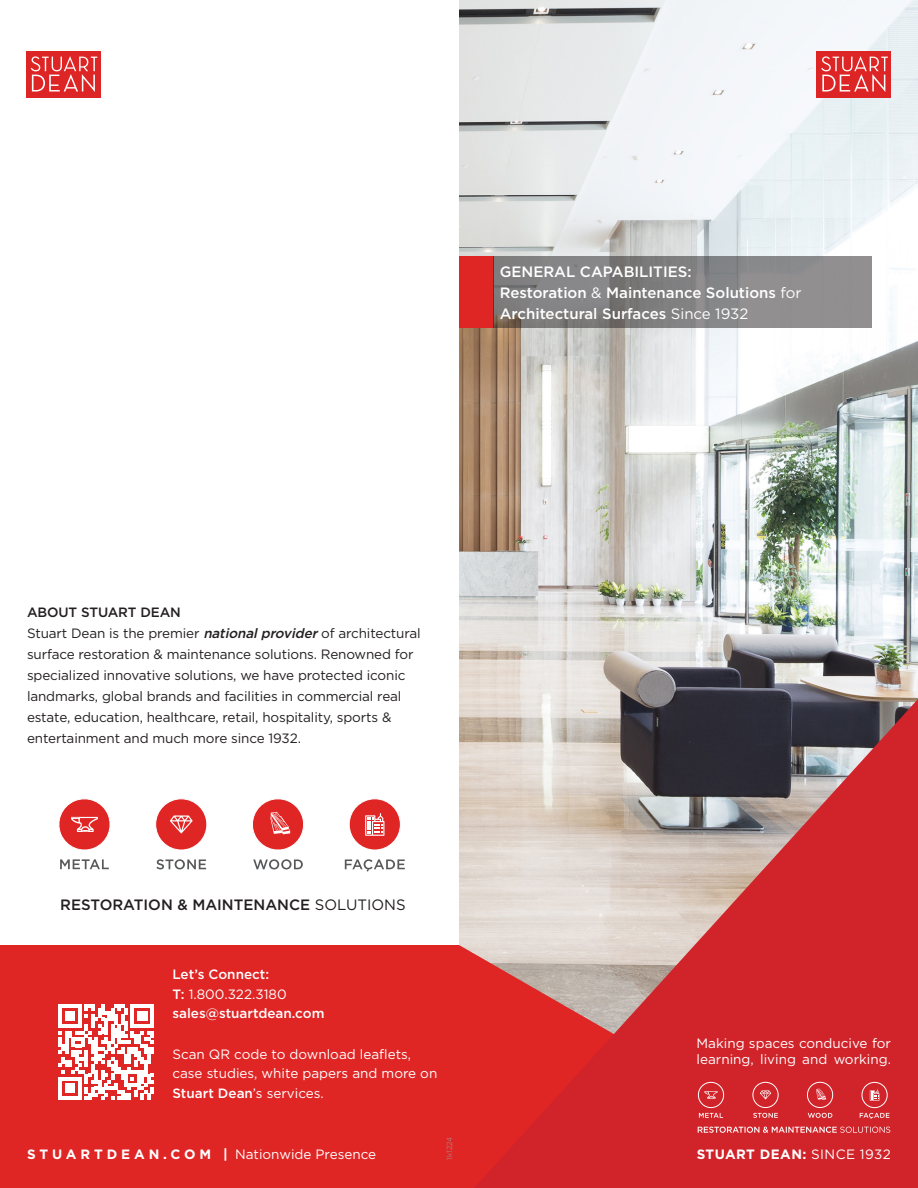
<style>
.page{position:relative;width:918px;height:1188px;background:#fff}
.page>*{position:absolute;margin:0;border:0;box-sizing:border-box;transform-origin:0 0}
.t1{font:500 15px/21px "Gotham";color:#fff}
.t2{font:500 15px "Gotham";color:#231f20}
.Number_Percentage{font:13.5px/21px "Gotham";letter-spacing:-.01em;color:#231f20}
.t3{font:13.5px/19.5px "Gotham";color:#fff}
.t4{font:500 13.5px/19.5px "Gotham";color:#fff}
.Header_Text{font:700 13.5px "Gotham";letter-spacing:.03em;color:#fff}
.Number_Percentage-2{font:500 13.5px "Gotham";letter-spacing:-.01em;color:#231f20}
.t5{font:300 7.5px "Gotham";color:#a3a1a1}
.s1{font-weight:400}
.s2{font-weight:500;font-style:italic}
.s3{font-weight:500}
.s4{font-weight:700}
</style>
<div class="page">
<img style="left:459px;top:0;width:459px;height:945px">
<div style="left:0;top:945px;width:474px;height:243px;background:#e02525"></div>
<svg style="left:474px;top:699px;width:444px;height:489px;background:#c25c5d"></svg>
<svg style="left:59px;top:1005px;width:95px;height:95px"></svg>
<div style="left:459px;top:256px;width:34px;height:72px;background:#e02525"></div>
<svg style="left:493px;top:256px;width:378px;height:72px;background:#858283"></svg>
<div style="left:817px;top:51px;width:74px;height:46px;background:#de2526"></div>
<svg style="left:821px;top:56px;width:67px;height:36px"></svg>
<div style="left:26px;top:51px;width:74px;height:46px;background:#de2526"></div>
<svg style="left:31px;top:56px;width:66px;height:36px"></svg>
<div style="left:156px;top:799px;width:51px;height:51px;background:#e02525;border-radius:50%"></div>
<div style="left:155px;top:798px;width:52px;height:52px;border:1px solid #fff;border-radius:50%"></div>
<svg style="left:170px;top:815px;width:23px;height:18px"></svg>
<svg style="left:156px;top:859px;width:50px;height:10px"></svg>
<svg style="left:252px;top:799px;width:52px;height:51px"></svg>
<svg style="left:253px;top:859px;width:50px;height:10px"></svg>
<div style="left:349px;top:799px;width:51px;height:51px;background:#e02525;border-radius:50%"></div>
<div style="left:349px;top:798px;width:52px;height:52px;border:1px solid #fff;border-radius:50%"></div>
<svg style="left:365px;top:813px;width:19px;height:23px"></svg>
<svg style="left:345px;top:859px;width:60px;height:13px"></svg>
<svg style="left:59px;top:799px;width:51px;height:70px"></svg>
<div style="left:753px;top:1082px;width:25px;height:26px;border:1px solid #fff;border-radius:50%"></div>
<svg style="left:760px;top:1090px;width:11px;height:9px"></svg>
<svg style="left:753px;top:1113px;width:25px;height:5px"></svg>
<svg style="left:806px;top:1080px;width:28px;height:38px"></svg>
<div style="left:862px;top:1082px;width:26px;height:26px;border:1px solid #fff;border-radius:50%"></div>
<svg style="left:870px;top:1089px;width:9px;height:12px"></svg>
<svg style="left:860px;top:1113px;width:29px;height:6px"></svg>
<svg style="left:696px;top:1080px;width:30px;height:38px"></svg>
<svg style="left:698px;top:1127px;width:192px;height:6px"></svg>
<p class="t1" style="left:500px;top:261px;width:303px">GENERAL CAPABILITIES:<br>Restoration <span class="s1">&amp;</span> Maintenance Solutions <span class="s1">for<br></span>Architectural Surfaces <span class="s1">Since 1932</span></p>
<p class="Number_Percentage-2" style="left:27px;top:603px;width:155px">ABOUT STUART DEAN</p>
<p class="Number_Percentage" style="left:27px;top:622px;width:395px">Stuart Dean is the premier <span class="s2">nationalprovider</span>of architectural surface restoration &amp; maintenance solutions. Renowned for specialized innovative solutions, we have protected iconic landmarks, global brands and facilities in commercial real estate, education, healthcare, retail, hospitality, sports &amp; entertainment and much more since 1932.</p>
<p class="t2" style="left:60px;top:895px;width:347px">RESTORATION &amp; MAINTENANCE <span class="s1">SOLUTIONS</span></p>
<p class="t4" style="left:172px;top:964px;width:154px">Let’s Connect:<br>T: <span class="s1">1.800.322.3180 </span>sales@stuartdean.com</p>
<p class="t3" style="left:172px;top:1044px;width:266px">Scan QR code to download leaflets, case studies, white papers and more on<br><span class="s3">Stuart Dean</span>’s services.</p>
<p class="t3" style="left:27px;top:1144px;width:351px"><span class="s4">S T U A R T D E A N . C O M |</span> Nationwide Presence</p>
<p class="t5" style="left:445px;top:1160px;width:24px;rotate:-90deg">1k1224</p>
<p class="t3" style="left:697px;top:1034px;width:196px;line-height:16.2px">Making spaces conducive for learning, living and working.</p>
<p class="Header_Text" style="left:697px;top:1145px;width:196px">STUART DEAN: <span class="s1">SINCE 1932</span></p>
</div>
